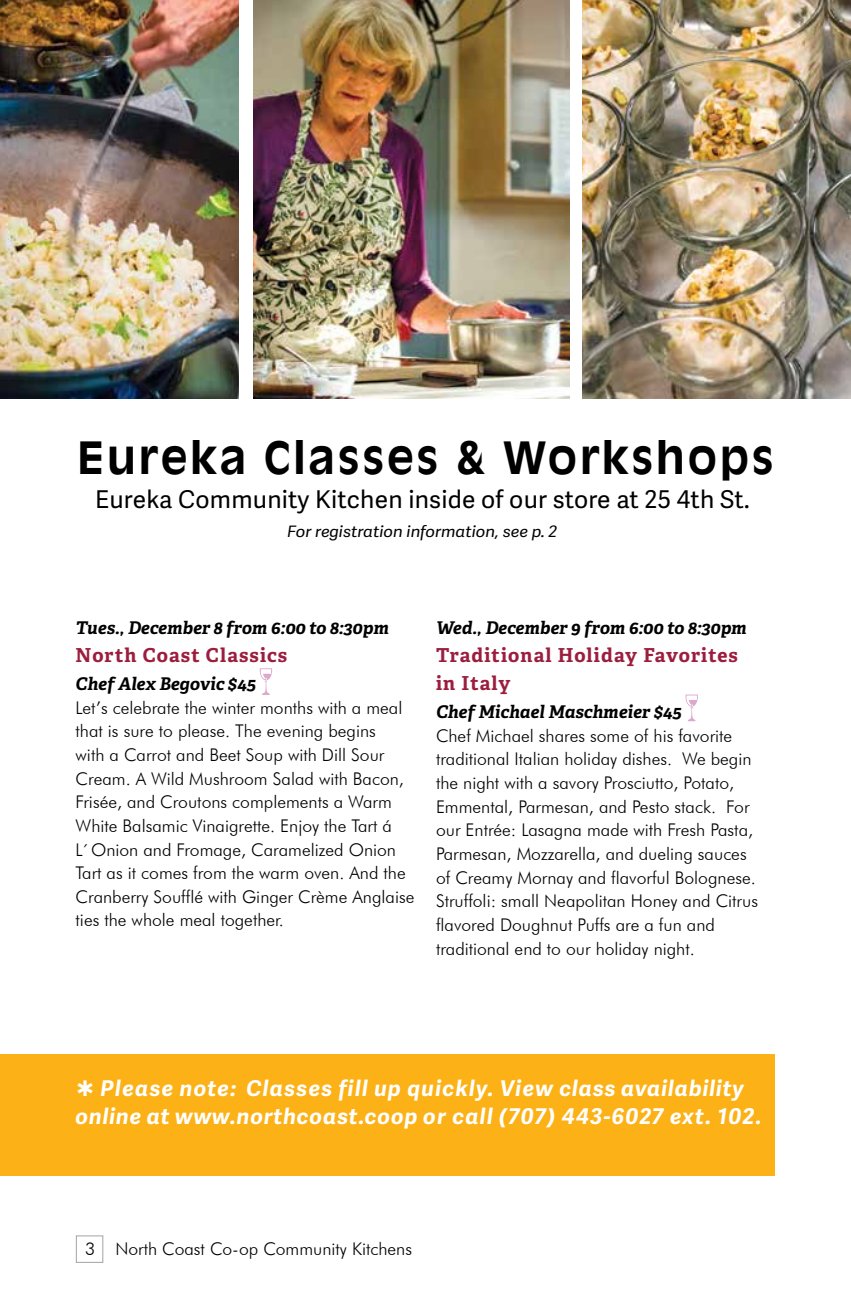
<style>
.page{position:relative;width:851px;height:1292px;background:#fff}
.page>*{position:absolute;margin:0;border:0;box-sizing:border-box;transform-origin:0 0}
.t1{font:700 43.93px "Antique Olive Std";letter-spacing:.06em;color:#000}
.t2{font:24.5px "Adelle Sans";letter-spacing:.01em;color:#000}
.t3{font:italic 700 21.7px/28px "Adelle Sans";letter-spacing:.045em;color:#fff;text-align:center}
.t4{font:700 19.25px/28px "Adelle PE";letter-spacing:.055em;color:#9c1e3f}
.t5{font:300 17.5px/23.6px "Futura BT";color:#000}
.t6{font:italic 700 17.5px "Adelle PE";color:#000}
.t7{font:italic 15.75px "Adelle Sans";color:#000;scale:1.06 1}
</style>
<div class="page">
<div style="left:76px;top:1235px;width:27px;height:27px;border:1px solid #a1a3a6"></div>
<img style="left:254px;top:0;width:315px;height:399px">
<img style="left:0;top:0;width:239px;height:399px">
<img style="left:582px;top:0;width:268px;height:399px">
<svg style="left:259px;top:668px;width:13px;height:27px"></svg>
<svg style="left:685px;top:694px;width:13px;height:27px"></svg>
<div style="left:0;top:1054px;width:774px;height:121px;background:#fcb116"></div>
<h1 class="t1" style="left:77px;top:431px;width:698px">Eureka Classes &amp; Workshops</h1>
<h2 class="t2" style="left:95px;top:481px;width:656px">Eureka Community Kitchen inside of our store at 25 4th St.</h2>
<p class="t7" style="left:287px;top:520px;width:256px">For registration information, see p. 2</p>
<p class="t6" style="left:76px;top:615px;width:314px">Tues., December 8 from 6:00 to 8:30pm</p>
<p class="t4" style="left:76px;top:640px;width:213px">North Coast Classics</p>
<p class="t6" style="left:76px;top:671px;width:182px">Chef Alex Begovic $45</p>
<p class="t5" style="left:76px;top:695px;width:340px">Let’s celebrate the winter months with a meal that is sure to please. The evening begins<br>with a Carrot and Beet Soup with Dill Sour Cream. A Wild Mushroom Salad with Bacon, Frisée, and Croutons complements a Warm White Balsamic Vinaigrette. Enjoy the Tart á<br>L´ Onion and Fromage, Caramelized Onion Tart as it comes from the warm oven. And the Cranberry Soufflé with Ginger Crème Anglaise ties the whole meal together.</p>
<p class="t6" style="left:436px;top:615px;width:312px">Wed., December 9 from 6:00 to 8:30pm</p>
<p class="t4" style="left:436px;top:640px;width:303px">Traditional Holiday Favorites in Italy</p>
<p class="t6" style="left:436px;top:699px;width:247px">Chef Michael Maschmeier $45</p>
<p class="t5" style="left:436px;top:723px;width:323px">Chef Michael shares some of his favorite traditional Italian holiday dishes. We begin the night with a savory Prosciutto, Potato, Emmental, Parmesan, and Pesto stack. For our Entrée: Lasagna made with Fresh Pasta, Parmesan, Mozzarella, and dueling sauces of Creamy Mornay and flavorful Bolognese.<br>Struffoli: small Neapolitan Honey and Citrus flavored Doughnut Puffs are a fun and traditional end to our holiday night.</p>
<p class="t3" style="left:76px;top:1073px;width:687px">Please note: Classes fill up quickly. View class availability online at www.northcoast.coop or call (707) 443-6027 ext. 102.</p>
<p class="t5" style="left:85px;top:1236px;width:328px">3 North Coast Co-op Community Kitchens</p>
</div>
